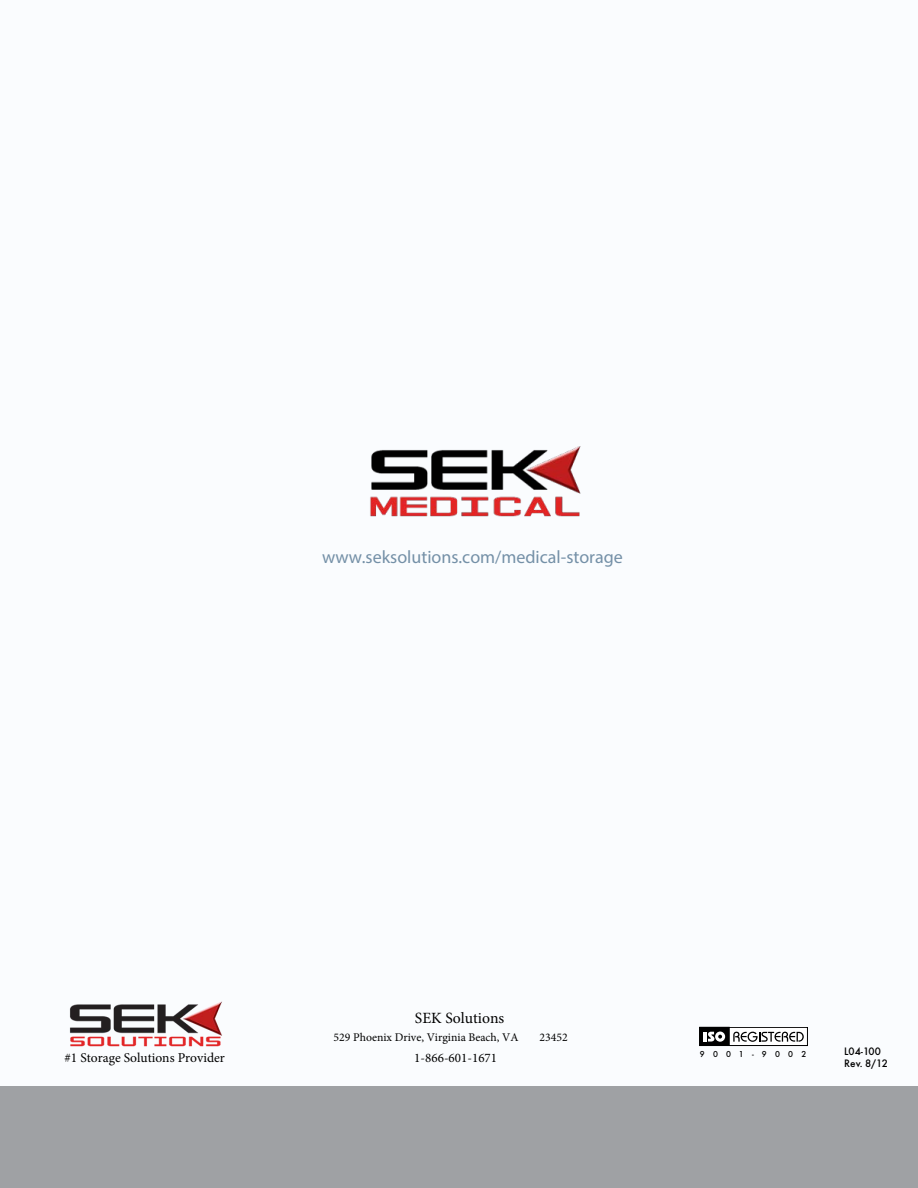
<style>
.page{position:relative;width:918px;height:1188px;background:#fafcfe}
.page>*{position:absolute;margin:0;border:0;box-sizing:border-box;transform-origin:0 0}
.t1{font:18px "Myriad Pro";color:#7490a7}
.t2{font:15.6px "Minion Pro";color:#000}
.t3{font:13.5px "Minion Pro";color:#000}
.t4{font:13.05px "Minion Pro";color:#000}
.t5{font:11.7px "Minion Pro";color:#000}
.t6{font:11.25px/12px "Futura Mdm";color:#000}
.t7{font:9px "Futura Mdm";letter-spacing:.915em;color:#000}
</style>
<div class="page">
<div style="left:700px;top:1027px;width:107px;height:19px;background:#fff"></div>
<div style="left:699px;top:1027px;width:109px;height:19px;border:1px solid #000"></div>
<svg style="left:733px;top:1032px;width:71px;height:10px"></svg>
<div style="left:700px;top:1027px;width:29px;height:19px;background:#000"></div>
<svg style="left:704px;top:1032px;width:21px;height:10px"></svg>
<div style="left:0;top:1087px;width:918px;height:101px;background:#9fa1a4"></div>
<img style="left:370px;top:446px;width:211px;height:71px">
<img style="left:70px;top:1001px;width:152px;height:46px">
<h1 class="t1" style="left:322px;top:546px;width:302px">www.seksolutions.com/medical-storage</h1>
<p class="t3" style="left:64px;top:1049px;width:162px">#1 Storage Solutions Provider</p>
<h2 class="t2" style="left:415px;top:1008px;width:91px">SEK Solutions</h2>
<p class="t5" style="left:334px;top:1030px;width:186px">529 Phoenix Drive, Virginia Beach, VA</p>
<p class="t5" style="left:539px;top:1030px;width:30px">23452</p>
<p class="t4" style="left:414px;top:1049px;width:84px">1-866-601-1671</p>
<p class="t6" style="left:844px;top:1046px;width:45px">L04-100<br>Rev. 8/12</p>
<p class="t7" style="left:700px;top:1048px;width:108px">9001-9002</p>
</div>
